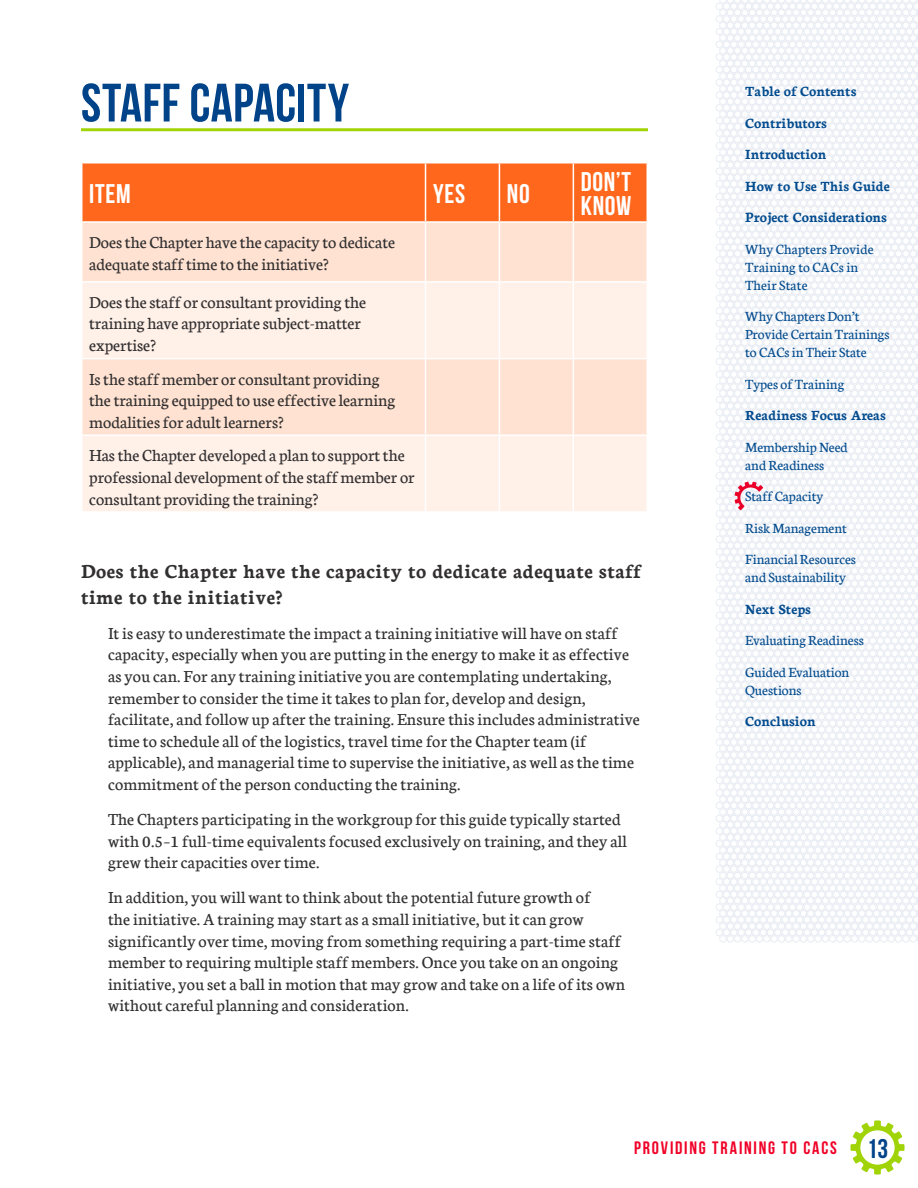
<style>
.page{position:relative;width:918px;height:1188px;background:#fff}
.page>*{position:absolute;margin:0;border:0;box-sizing:border-box;transform-origin:0 0}
.Heading_1{font:700 54px "Bebas Neue";letter-spacing:.01em;color:#004389}
.Table_Header{font:700 27px/24px "Bebas Neue";letter-spacing:.025em;color:#fff}
.Question{font:700 21px/25.2px "Neuton";letter-spacing:.02em;color:#312f30}
.Answer{font:18px/21.6px "Neuton";letter-spacing:.01em;color:#312f30}
.t1{font:700 18px "Bebas Neue";letter-spacing:.1em;color:#f00027}
.t2{font:15px/18px "Neuton";color:#034c8f}
.t3{font:700 15px/31.5px "Neuton";color:#034c8f}
.s1{font-size:27px;color:#004389}
</style>
<div class="page">
<svg style="left:850px;top:1120px;width:54px;height:55px"></svg>
<img style="left:716px;top:0;width:202px;height:943px">
<hr style="left:81px;top:128px;width:567px;height:3px;background:#a1d406">
<div style="left:82px;top:164px;width:565px;height:57px;background:#ff671c"></div>
<div style="left:82px;top:223px;width:565px;height:58px;background:#ffe2d1"></div>
<svg style="left:82px;top:283px;width:565px;height:228px;background:#ffebe0"></svg>
<hr style="left:425px;top:164px;width:1px;height:57px;background:#fff">
<hr style="left:499px;top:164px;width:1px;height:57px;background:#fff">
<hr style="left:573px;top:164px;width:1px;height:57px;background:#fff">
<hr style="left:425px;top:223px;width:1px;height:58px;background:#fff">
<hr style="left:499px;top:223px;width:1px;height:58px;background:#fff">
<hr style="left:573px;top:223px;width:1px;height:58px;background:#fff">
<hr style="left:425px;top:283px;width:1px;height:75px;background:#fff">
<hr style="left:499px;top:283px;width:1px;height:75px;background:#fff">
<hr style="left:573px;top:283px;width:1px;height:75px;background:#fff">
<hr style="left:81px;top:358px;width:345px;height:1px;background:#fff">
<hr style="left:426px;top:358px;width:73px;height:1px;background:#fff">
<hr style="left:425px;top:359px;width:1px;height:76px;background:#fff">
<hr style="left:499px;top:358px;width:74px;height:1px;background:#fff">
<hr style="left:499px;top:359px;width:1px;height:76px;background:#fff">
<hr style="left:573px;top:358px;width:75px;height:1px;background:#fff">
<hr style="left:573px;top:359px;width:1px;height:76px;background:#fff">
<hr style="left:81px;top:435px;width:345px;height:1px;background:#fff">
<hr style="left:426px;top:435px;width:73px;height:1px;background:#fff">
<hr style="left:425px;top:436px;width:1px;height:75px;background:#fff">
<hr style="left:499px;top:435px;width:74px;height:1px;background:#fff">
<hr style="left:499px;top:436px;width:1px;height:75px;background:#fff">
<hr style="left:573px;top:435px;width:75px;height:1px;background:#fff">
<hr style="left:573px;top:436px;width:1px;height:75px;background:#fff">
<svg style="left:735px;top:482px;width:28px;height:28px"></svg>
<p class="Heading_1" style="left:81px;top:73px;width:270px">STAFF CAPACITY</p>
<p class="Table_Header" style="left:89px;top:181px;width:43px">ITEM</p>
<p class="Table_Header" style="left:433px;top:181px;width:34px">YES</p>
<p class="Table_Header" style="left:507px;top:181px;width:24px">NO</p>
<p class="Answer" style="left:89px;top:232px;width:307px">Does the Chapter have the capacity to dedicate adequate staff time to the initiative?</p>
<p class="Answer" style="left:89px;top:291px;width:278px">Does the staff or consultant providing the training have appropriate subject-matter expertise?</p>
<p class="Answer" style="left:89px;top:368px;width:308px">Is the staff member or consultant providing the training equipped to use effective learning modalities for adult learners?</p>
<p class="Answer" style="left:89px;top:445px;width:327px">Has the Chapter developed a plan to support the professional development of the staff member or consultant providing the training?</p>
<p class="Table_Header" style="left:581px;top:169px;width:52px">DON’T<br>KNOW</p>
<p class="Question" style="left:81px;top:559px;width:561px">Does the Chapter have the capacity to dedicate adequate staff time to the initiative?</p>
<p class="Answer" style="left:108px;top:622px;width:533px">It is easy to underestimate the impact a training initiative will have on staff capacity, especially when you are putting in the energy to make it as effective as you can. For any training initiative you are contemplating undertaking, remember to consider the time it takes to plan for, develop and design, facilitate, and follow up after the training. Ensure this includes administrative time to schedule all of the logistics, travel time for the Chapter team (if applicable), and managerial time to supervise the initiative, as well as the time commitment of the person conducting the training.</p>
<p class="Answer" style="left:108px;top:809px;width:521px">The Chapters participating in the workgroup for this guide typically started with 0.5–1 full-time equivalents focused exclusively on training, and they all grew their capacities over time.</p>
<p class="Answer" style="left:108px;top:887px;width:519px">In addition, you will want to think about the potential future growth of<br>the initiative. A training may start as a small initiative, but it can grow significantly over time, moving from something requiring a part-time staff member to requiring multiple staff members. Once you take on an ongoing initiative, you set a ball in motion that may grow and take on a life of its own without careful planning and consideration.</p>
<p class="t3" style="left:745px;top:76px;width:146px">Table of Contents<br>Contributors<br>Introduction<br>How to Use This Guide<br>Project Considerations</p>
<p class="t2" style="left:745px;top:240px;width:130px">Why Chapters Provide<br>Training to CACs in<br>Their State</p>
<p class="t2" style="left:745px;top:308px;width:146px">Why Chapters Don’t<br>Provide Certain Trainings to CACs in Their State</p>
<p class="t2" style="left:745px;top:375px;width:101px">Types of Training</p>
<p class="t3" style="left:745px;top:400px;width:142px">Readiness Focus Areas</p>
<p class="t2" style="left:745px;top:438px;width:104px">Membership Need and Readiness</p>
<p class="t2" style="left:745px;top:481px;width:112px;line-height:31.5px">Staff Capacity<br>Risk Management<br>Financial Resources</p>
<p class="t2" style="left:745px;top:569px;width:102px">and Sustainability</p>
<p class="t3" style="left:745px;top:593px;width:67px">Next Steps</p>
<p class="t2" style="left:745px;top:625px;width:120px;line-height:31.5px">Evaluating Readiness<br>Guided Evaluation</p>
<p class="t2" style="left:745px;top:681px;width:58px">Questions</p>
<p class="t3" style="left:745px;top:706px;width:72px">Conclusion</p>
<p class="t1" style="left:634px;top:1138px;width:255px">PROVIDING TRAINING TO CACS <span class="s1">13</span></p>
</div>
